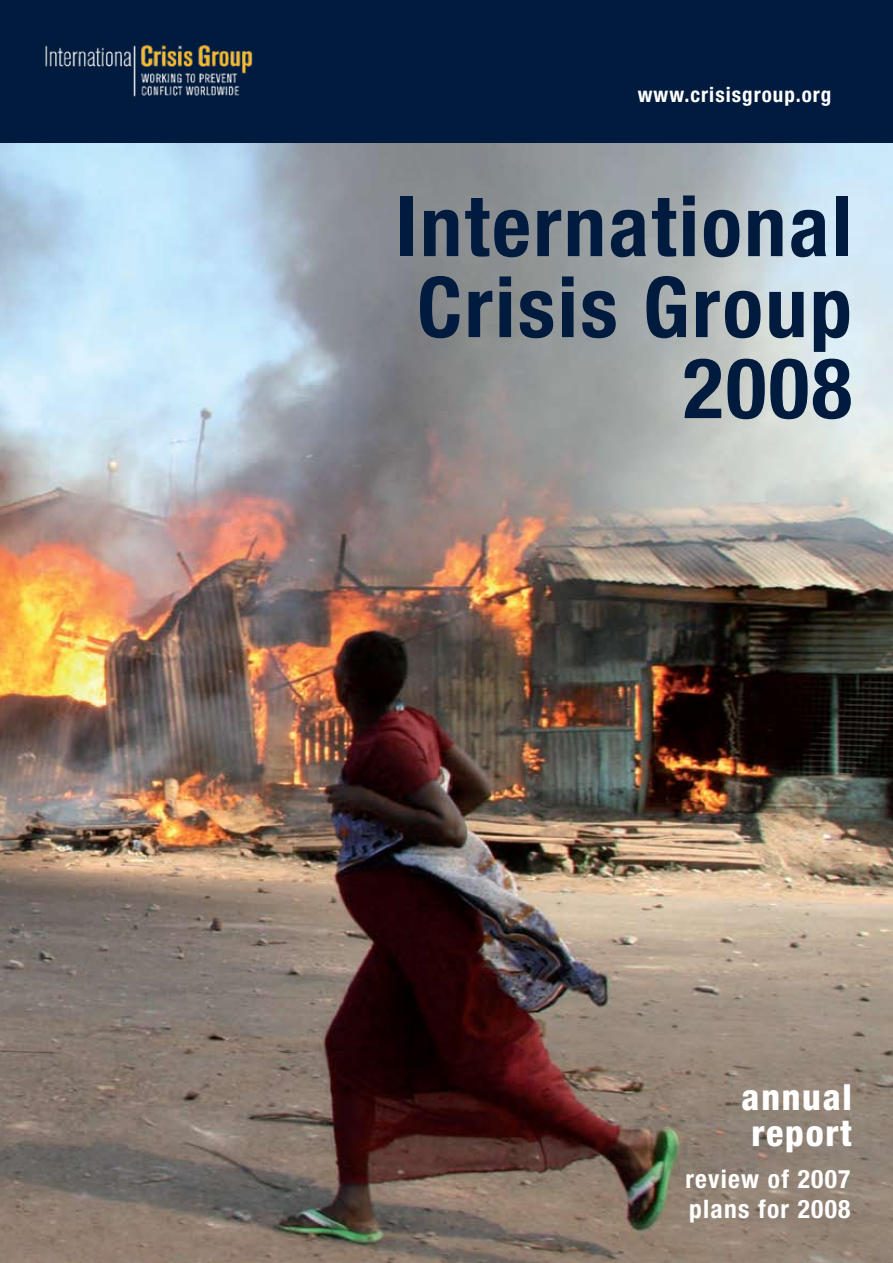
<style>
.page{position:relative;width:893px;height:1263px;background:#fff}
.page>*{position:absolute;margin:0;border:0;box-sizing:border-box;transform-origin:0 0}
.t1{font:700 condensed 84px/81px "Helvetica Neue";letter-spacing:.03em;color:#001b3e;text-align:right}
.t2{font:800 condensed 36px/36px "Helvetica Neue";letter-spacing:.05em;color:#fff}
.t3{font:700 condensed 25.5px/30.6px "Helvetica Neue";letter-spacing:.05em;color:#fff}
.t4{font:700 condensed 21px "Helvetica Neue";letter-spacing:.05em;color:#fff}
</style>
<div class="page">
<img style="left:0;top:143px;width:893px;height:1120px">
<div style="left:2px;top:0;width:891px;height:143px;background:#001b3e"></div>
<img style="left:45px;top:44px;width:208px;height:53px">
<p class="t4" style="left:638px;top:82px;width:195px">www.crisisgroup.org</p>
<p class="t1" style="left:396px;top:185px;width:457px">International<br>Crisis Group<br>2008</p>
<p class="t2" style="left:741px;top:1079px;width:112px">annual report</p>
<p class="t3" style="left:685px;top:1163px;width:167px">review of 2007 plans for 2008</p>
</div>
